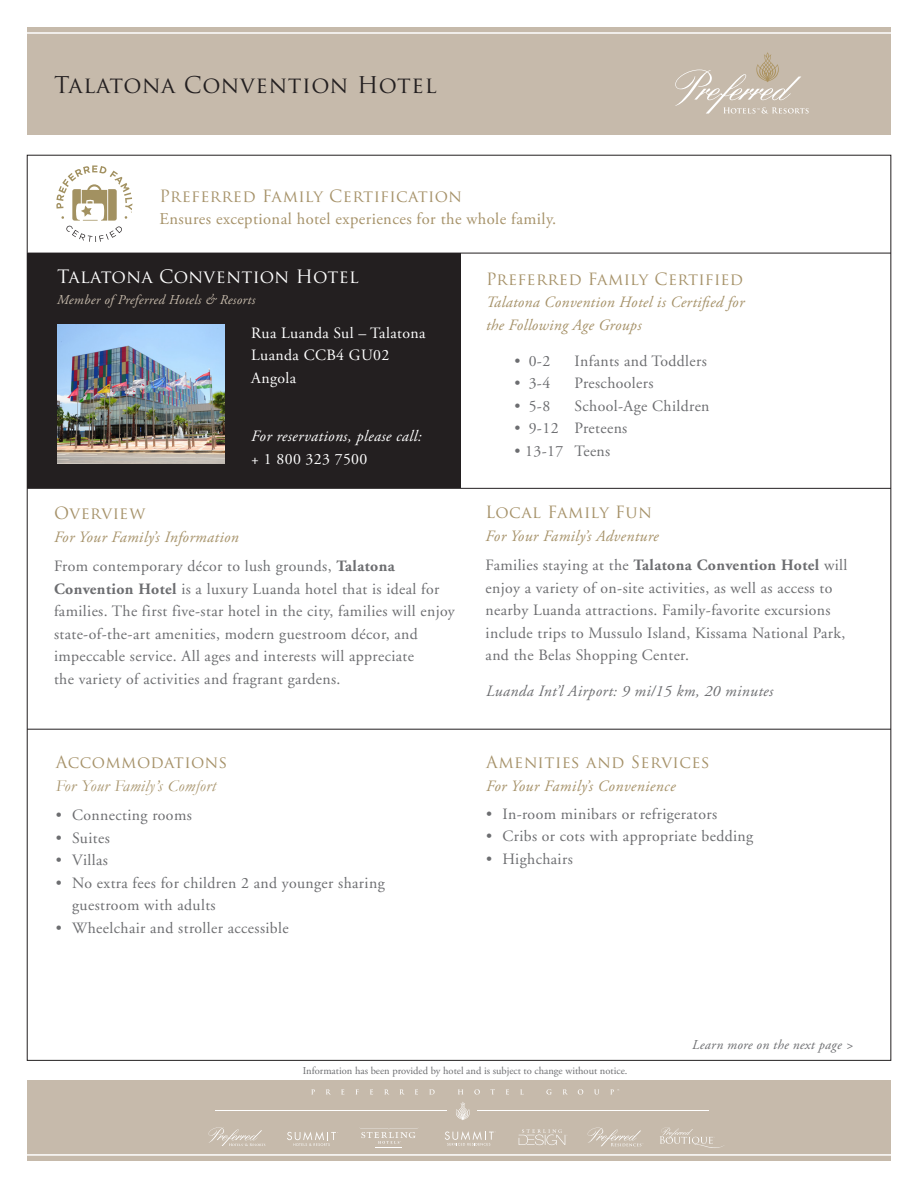
<style>
.page{position:relative;width:918px;height:1188px;background:#fff}
.page>*{position:absolute;margin:0;border:0;box-sizing:border-box;transform-origin:0 0}
.t1{font:22.5px "Trajan Pro";letter-spacing:.025em;color:#231f20}
.t2{font:18px "Trajan Pro";letter-spacing:.015em;color:#fff}
.t3{font:16.5px/22.5px "Adobe Garamond Pro";letter-spacing:.025em;color:#a69269}
.t4{font:16.5px "Trajan Pro";letter-spacing:.02em;color:#a69269}
.t5{font:italic 16.5px/22.5px "Garamond";letter-spacing:.03em;color:#a69269}
.t6{font:15.75px/22.5px "Adobe Garamond";letter-spacing:.025em;color:#6c6d70}
.t7{font:italic 15.75px/22.5px "Adobe Garamond Pro";letter-spacing:.02em;color:#a69269}
.t8{font:15.75px "Adobe Garamond Pro";letter-spacing:.025em;color:#6c6d70}
.t9{font:15.75px "Adobe Garamond";letter-spacing:.025em;color:#fff}
.t10{font:italic 15.75px "Adobe Garamond";letter-spacing:.025em;color:#6c6d70}
.t11{font:italic 15.75px "Adobe Garamond Pro";letter-spacing:.025em;color:#fff}
.t12{font:15.75px "Adobe Garamond Pro";letter-spacing:.025em;color:#fff}
.t13{font:italic 13.5px "Adobe Garamond Pro";letter-spacing:.025em;color:#c6baab}
.t14{font:italic 13.5px "Adobe Garamond Pro";letter-spacing:.025em;color:#6c6d70}
.t15{font:10.5px "Adobe Garamond Pro";color:#6c6d70}
.s1{font-family:"Trajan Pro"}
.s2{font-weight:700}
.s3{font-family:"Trajan Pro";font-style:normal}
</style>
<div class="page">
<div style="left:27px;top:253px;width:434px;height:235px;background:#231f20"></div>
<hr style="left:27px;top:253px;width:864px;height:1px;background:#231f20">
<div style="left:27px;top:1080px;width:864px;height:81px;background:#c6baab"></div>
<hr style="left:27px;top:488px;width:864px;height:1px;background:#231f20">
<img style="left:57px;top:324px;width:167px;height:140px">
<hr style="left:27px;top:1154px;width:865px;height:2px;background:#fff">
<div style="left:27px;top:27px;width:864px;height:108px;background:#c6baab"></div>
<hr style="left:27px;top:32px;width:865px;height:2px;background:#fff">
<hr style="left:27px;top:729px;width:864px;height:1px;background:#231f20">
<svg style="left:675px;top:52px;width:134px;height:62px"></svg>
<svg style="left:56px;top:165px;width:76px;height:77px"></svg>
<svg style="left:311px;top:1089px;width:4px;height:6px"></svg>
<svg style="left:326px;top:1089px;width:5px;height:6px"></svg>
<svg style="left:341px;top:1089px;width:3px;height:6px"></svg>
<svg style="left:370px;top:1089px;width:3px;height:6px"></svg>
<svg style="left:384px;top:1089px;width:5px;height:6px"></svg>
<svg style="left:400px;top:1089px;width:5px;height:6px"></svg>
<svg style="left:415px;top:1089px;width:3px;height:6px"></svg>
<svg style="left:429px;top:1089px;width:6px;height:6px"></svg>
<svg style="left:458px;top:1089px;width:5px;height:6px"></svg>
<svg style="left:474px;top:1089px;width:6px;height:6px"></svg>
<svg style="left:506px;top:1089px;width:3px;height:6px"></svg>
<svg style="left:520px;top:1089px;width:4px;height:6px"></svg>
<svg style="left:546px;top:1089px;width:6px;height:6px"></svg>
<svg style="left:563px;top:1089px;width:5px;height:6px"></svg>
<svg style="left:578px;top:1089px;width:5px;height:6px"></svg>
<svg style="left:594px;top:1089px;width:5px;height:6px"></svg>
<svg style="left:610px;top:1089px;width:9px;height:6px"></svg>
<hr style="left:216px;top:1111px;width:231px;height:1px;background:#fff">
<hr style="left:478px;top:1111px;width:231px;height:1px;background:#fff">
<svg style="left:456px;top:1102px;width:14px;height:18px"></svg>
<svg style="left:360px;top:1128px;width:58px;height:20px"></svg>
<svg style="left:287px;top:1132px;width:51px;height:14px"></svg>
<svg style="left:208px;top:1127px;width:57px;height:19px"></svg>
<svg style="left:660px;top:1127px;width:64px;height:21px"></svg>
<svg style="left:445px;top:1131px;width:49px;height:15px"></svg>
<svg style="left:519px;top:1129px;width:47px;height:16px"></svg>
<svg style="left:588px;top:1128px;width:55px;height:18px"></svg>
<p class="t1" style="left:54px;top:70px;width:384px">Talatona Convention Hotel</p>
<p class="t3" style="left:159px;top:186px;width:398px"><span class="s1">Preferred Family Certification<br></span>Ensures exceptional hotel experiences for the whole family.</p>
<p class="t2" style="left:57px;top:266px;width:303px">Talatona Convention Hotel</p>
<p class="t13" style="left:57px;top:292px;width:200px">Member of Preferred Hotels &amp; Resorts</p>
<p class="t9" style="left:251px;top:324px;width:176px">Rua Luanda Sul – Talatona</p>
<p class="t9" style="left:251px;top:347px;width:140px">Luanda CCB4 GU02</p>
<p class="t9" style="left:251px;top:369px;width:46px">Angola</p>
<p class="t11" style="left:251px;top:427px;width:172px">For reservations, please call:</p>
<p class="t12" style="left:251px;top:449px;width:118px">+ 1 800 323 7500</p>
<p class="t4" style="left:54px;top:503px;width:93px">Overview</p>
<p class="t7" style="left:54px;top:526px;width:186px">For Your Family’s Information</p>
<p class="t6" style="left:54px;top:555px;width:402px">From contemporary décor to lush grounds, <span class="s2">Talatona Convention Hotel</span> is a luxury Luanda hotel that is ideal for families. The first five-star hotel in the city, families will enjoy state-of-the-art amenities, modern guestroom décor, and impeccable service. All ages and interests will appreciate<br>the variety of activities and fragrant gardens.</p>
<p class="t5" style="left:56px;top:752px;width:173px"><span class="s3">Accommodations<br></span>For Your Family’s Comfort</p>
<p class="t6" style="left:56px;top:804px;width:138px">• Connecting rooms</p>
<p class="t6" style="left:56px;top:827px;width:56px">• Suites</p>
<p class="t6" style="left:56px;top:849px;width:54px">• Villas</p>
<p class="t6" style="left:72px;top:872px;width:314px;text-indent:-16px">• No extra fees for children 2 and younger sharing guestroom with adults</p>
<p class="t6" style="left:56px;top:917px;width:234px">• Wheelchair and stroller accessible</p>
<p class="t4" style="left:486px;top:268px;width:259px">Preferred Family Certified</p>
<p class="t7" style="left:486px;top:291px;width:260px">Talatona Convention Hotel is Certified for the Following Age Groups</p>
<p class="t8" style="left:514px;top:351px;width:37px">• 0-2</p>
<p class="t8" style="left:575px;top:351px;width:134px">Infants and Toddlers</p>
<p class="t8" style="left:514px;top:374px;width:37px">• 3-4</p>
<p class="t8" style="left:575px;top:374px;width:81px">Preschoolers</p>
<p class="t8" style="left:514px;top:396px;width:37px">• 5-8</p>
<p class="t8" style="left:575px;top:396px;width:137px">School-Age Children</p>
<p class="t8" style="left:514px;top:419px;width:114px">• 9-12 Preteens</p>
<p class="t8" style="left:514px;top:441px;width:97px">• 13-17 Teens</p>
<p class="t4" style="left:486px;top:502px;width:168px">Local Family Fun</p>
<p class="t7" style="left:486px;top:525px;width:175px">For Your Family’s Adventure</p>
<p class="t6" style="left:486px;top:554px;width:363px">Families staying at the <span class="s2">Talatona Convention Hotel</span> will enjoy a variety of on-site activities, as well as access to nearby Luanda attractions. Family-favorite excursions include trips to Mussulo Island, Kissama National Park, and the Belas Shopping Center.</p>
<p class="t10" style="left:486px;top:683px;width:288px">Luanda Int’l Airport: 9 mi/15 km, 20 minutes</p>
<p class="t4" style="left:486px;top:752px;width:225px">Amenities and Services</p>
<p class="t7" style="left:486px;top:775px;width:191px">For Your Family’s Convenience</p>
<p class="t6" style="left:486px;top:803px;width:233px">• In-room minibars or refrigerators</p>
<p class="t6" style="left:486px;top:826px;width:269px">• Cribs or cots with appropriate bedding</p>
<p class="t6" style="left:486px;top:848px;width:88px">• Highchairs</p>
<p class="t14" style="left:692px;top:1037px;width:163px">Learn more on the next page &gt;</p>
<p class="t15" style="left:303px;top:1064px;width:326px">Information has been provided by hotel and is subject to change without notice.</p>
</div>
